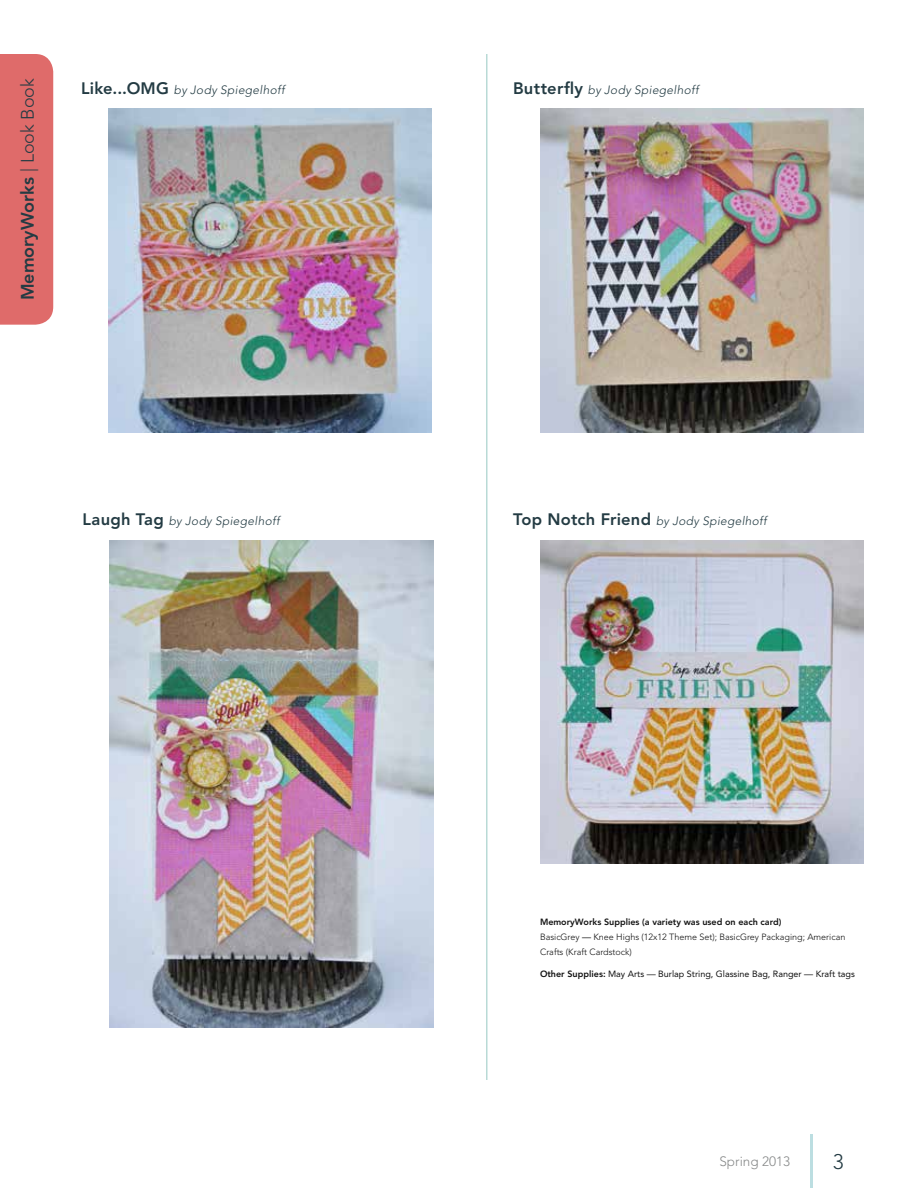
<style>
.page{position:relative;width:918px;height:1188px;background:#fff}
.page>*{position:absolute;margin:0;border:0;box-sizing:border-box;transform-origin:0 0}
.t1{font:300 21px "Avenir LT Std";color:#233b43}
.t2{font:800 18px "Avenir LT Std";color:#233b43}
.t3{font:300 13.5px "Avenir LT Std";color:#888a8a}
.t4{font:italic 300 12px "Avenir LT Std";letter-spacing:.025em;color:#233b43}
.t5{font:300 9px/15px "Avenir LT Std";color:#121212}
.t6{font:9px "Avenir LT Std";color:#121212}
.s1{font-weight:300}
.s2{font-weight:800;font-style:normal;font-size:16.5px}
.s3{font-weight:800}
.s4{font-weight:400}
</style>
<div class="page">
<div style="left:0;top:54px;width:53px;height:271px;background:#df6b6a"></div>
<hr style="left:810px;top:1134px;width:3px;height:54px;background:#bcdee1">
<hr style="left:486px;top:54px;width:2px;height:1026px;background:#b9dad6">
<img style="left:110px;top:540px;width:324px;height:488px">
<img style="left:108px;top:108px;width:324px;height:324px">
<img style="left:540px;top:108px;width:324px;height:324px">
<img style="left:540px;top:540px;width:324px;height:324px">
<h2 class="t2" style="left:17px;top:300px;width:224px;rotate:-90deg">MemoryWorks <span class="s1">| Look Book</span></h2>
<h3 class="t4" style="left:81px;top:83px;width:205px"><span class="s2">Like...OMG</span> by Jody Spiegelhoff</h3>
<h3 class="t4" style="left:82px;top:514px;width:199px"><span class="s2">Laugh Tag</span> by Jody Spiegelhoff</h3>
<h3 class="t4" style="left:513px;top:83px;width:187px"><span class="s2">Butterfly</span> by Jody Spiegelhoff</h3>
<h3 class="t4" style="left:513px;top:514px;width:255px"><span class="s2">Top Notch Friend</span> by Jody Spiegelhoff</h3>
<p class="t5" style="left:540px;top:914px;width:307px"><span class="s3">MemoryWorks Supplies (a variety was used on each card)<br></span>BasicGrey <span class="s4">—</span> Knee Highs (12x12 Theme Set); BasicGrey Packaging; American<br>Crafts (Kraft Cardstock)</p>
<p class="t6" style="left:540px;top:969px;width:316px"><span class="s3">Other Supplies:</span> May Arts — Burlap String, Glassine Bag, Ranger — Kraft tags</p>
<h3 class="t3" style="left:719px;top:1154px;width:72px">Spring 2013</h3>
<h1 class="t1" style="left:833px;top:1149px;width:12px">3</h1>
</div>
